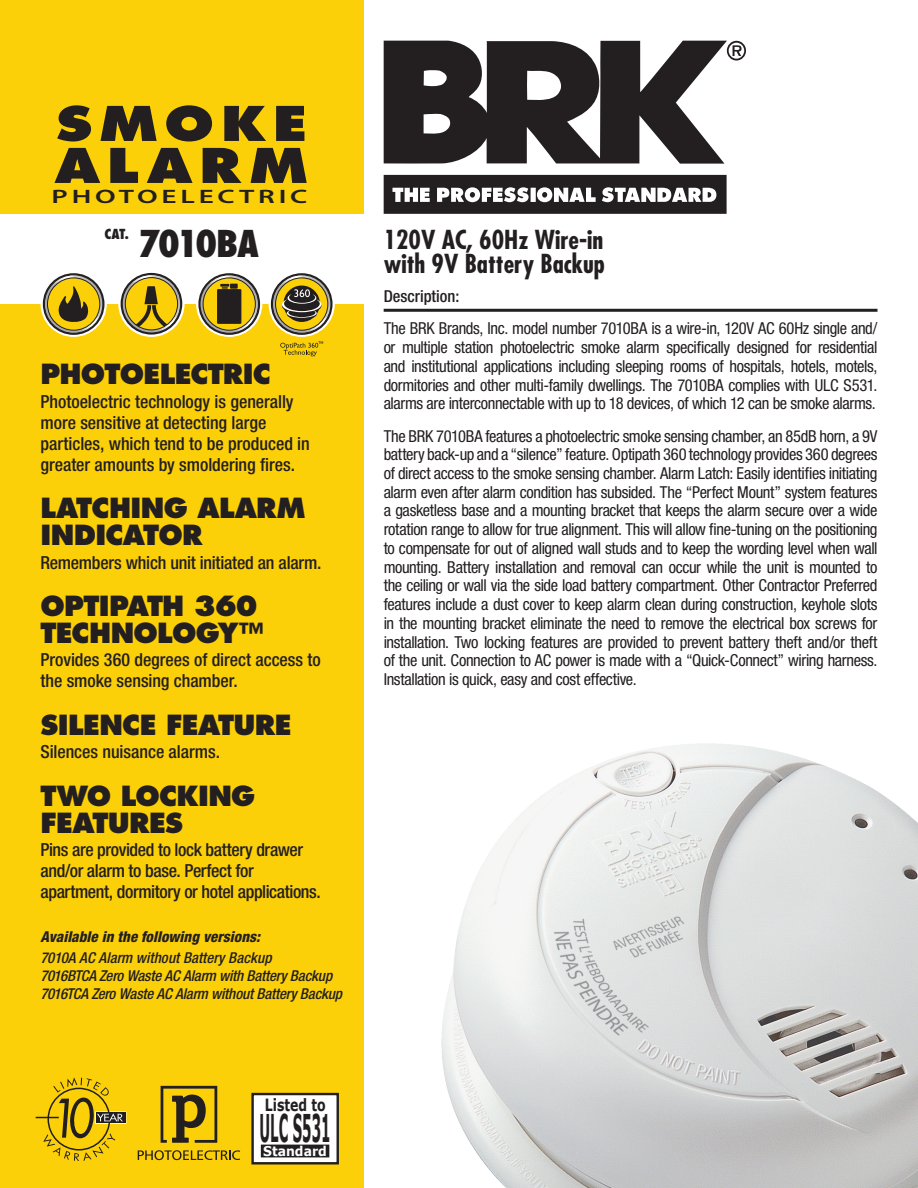
<style>
.page{position:relative;width:918px;height:1188px;background:#fff}
.page>*{position:absolute;margin:0;border:0;box-sizing:border-box;transform-origin:0 0}
.t1{font:800 46.5px/42px "Futura Std";letter-spacing:.125em;color:#231f20;scale:1.18 1}
.t2{font:700 38.25px "Verdana";color:#231f20;scale:.35 1}
.t3{font:800 condensed 36px "Futura Std";letter-spacing:-.06em;color:#231f20}
.t4{font:800 27px/27px "Futura Std";letter-spacing:-.025em;color:#231f20}
.t5{font:700 condensed 25.5px/24px "Futura Std";color:#231f20}
.t6{font:600 19.5px "Myriad Pro";letter-spacing:.13em;color:#231f20;scale:1.5 1}
.t7{font:500 condensed 18px/21px "Helvetica Neue LT Std";letter-spacing:-.005em;color:#231f20}
.t8{font:700 16.8px "Verdana";color:#231f20;scale:.74 1}
.t9{font:condensed 16.5px/18.8px "Helvetica Neue LT Std";letter-spacing:-.02em;color:#231f20;text-align:justify}
.t10{font:500 condensed 16.5px "Helvetica Neue LT Std";color:#231f20}
.t11{font:italic 500 condensed 15px/18px "Helvetica Neue LT Std";letter-spacing:-.01em;color:#231f20}
.t12{font:italic 800 condensed 15px "Helvetica Neue LT Std";color:#231f20}
.t13{font:700 13.5px "Verdana";color:#fff;scale:.93 1}
.t14{font:800 condensed 13.5px "Futura Std";color:#231f20}
</style>
<div class="page">
<div style="left:0;top:0;width:363px;height:1188px;background:#fcd008"></div>
<svg style="left:123px;top:1111px;width:3px;height:13px"></svg>
<div style="left:96px;top:1112px;width:29px;height:11px;background:#231f20"></div>
<svg style="left:36px;top:1077px;width:87px;height:84px"></svg>
<svg style="left:384px;top:175px;width:343px;height:39px"></svg>
<svg style="left:384px;top:41px;width:362px;height:123px"></svg>
<div style="left:0;top:214px;width:365px;height:90px;background:#fff"></div>
<svg style="left:118px;top:271px;width:67px;height:66px"></svg>
<svg style="left:121px;top:274px;width:60px;height:60px"></svg>
<svg style="left:196px;top:271px;width:66px;height:66px"></svg>
<svg style="left:199px;top:274px;width:60px;height:60px"></svg>
<hr style="left:384px;top:309px;width:494px;height:3px;background:#231f20">
<div style="left:253px;top:1094px;width:85px;height:69px;background:#fff"></div>
<div style="left:251px;top:1093px;width:88px;height:72px;border:2px solid #231f20"></div>
<div style="left:261px;top:1145px;width:68px;height:12px;background:#231f20"></div>
<svg style="left:41px;top:271px;width:66px;height:66px"></svg>
<svg style="left:44px;top:274px;width:60px;height:60px"></svg>
<svg style="left:269px;top:271px;width:66px;height:66px"></svg>
<svg style="left:272px;top:274px;width:60px;height:60px"></svg>
<svg style="left:280px;top:341px;width:43px;height:15px"></svg>
<img style="left:363px;top:703px;width:555px;height:485px">
<svg style="left:138px;top:1150px;width:102px;height:10px"></svg>
<svg style="left:161px;top:1086px;width:56px;height:57px"></svg>
<h1 class="t1" style="left:55px;top:103px;width:216px">SMOKE<br>ALARM</h1>
<p class="t6" style="left:52px;top:184px;width:172px">PHOTOELECTRIC</p>
<p class="t14" style="left:104px;top:225px;width:26px">CAT.</p>
<h3 class="t3" style="left:139px;top:221px;width:122px">7010BA</h3>
<h3 class="t4" style="left:40px;top:360px;width:232px">PHOTOELECTRIC</h3>
<p class="t7" style="left:40px;top:390px;width:271px">Photoelectric technology is generally more sensitive at detecting large particles, which tend to be produced in greater amounts by smoldering fires.</p>
<h3 class="t4" style="left:40px;top:494px;width:267px">LATCHING ALARM<br>INDICATOR</h3>
<p class="t7" style="left:40px;top:551px;width:282px">Remembers which unit initiated an alarm.</p>
<h3 class="t4" style="left:40px;top:592px;width:225px">OPTIPATH 360<br>TECHNOLOGY™</h3>
<p class="t7" style="left:40px;top:649px;width:282px">Provides 360 degrees of direct access to the smoke sensing chamber.</p>
<h3 class="t4" style="left:40px;top:711px;width:253px">SILENCE FEATURE</h3>
<p class="t7" style="left:40px;top:741px;width:181px">Silences nuisance alarms.</p>
<h3 class="t4" style="left:40px;top:782px;width:216px">TWO LOCKING<br>FEATURES</h3>
<p class="t7" style="left:40px;top:839px;width:282px">Pins are provided to lock battery drawer and/or alarm to base. Perfect for apartment, dormitory or hotel applications.</p>
<p class="t12" style="left:40px;top:928px;width:221px">Available in the following versions:</p>
<p class="t11" style="left:40px;top:949px;width:303px">7010A AC Alarm without Battery Backup<br>7016BTCA Zero Waste AC Alarm with Battery Backup<br>7016TCA Zero Waste AC Alarm without Battery Backup</p>
<p class="t8" style="left:265px;top:1094px;width:84px">Listed to</p>
<p class="t13" style="left:263px;top:1142px;width:70px">Standard</p>
<h2 class="t2" style="left:260px;top:1103px;width:204px">ULC S531</h2>
<h3 class="t5" style="left:384px;top:228px;width:223px">120V AC, 60Hz Wire-in with 9V Battery Backup</h3>
<p class="t10" style="left:384px;top:286px;width:77px">Description:</p>
<p class="t9" style="left:384px;top:319px;width:495px">The BRK Brands, Inc. model number 7010BA is a wire-in, 120V AC 60Hz single and/ or multiple station photoelectric smoke alarm specifically designed for residential and institutional applications including sleeping rooms of hospitals, hotels, motels, dormitories and other multi-family dwellings. The 7010BA complies with ULC S531. alarms are interconnectable with up to 18 devices, of which 12 can be smoke alarms.</p>
<p class="t9" style="left:384px;top:426px;width:495px">The BRK 7010BA features a photoelectric smoke sensing chamber, an 85dB horn, a 9V battery back-up and a “silence” feature. Optipath 360 technology provides 360 degrees of direct access to the smoke sensing chamber. Alarm Latch: Easily identifies initiating alarm even after alarm condition has subsided. The “Perfect Mount” system features a gasketless base and a mounting bracket that keeps the alarm secure over a wide rotation range to allow for true alignment. This will allow fine-tuning on the positioning to compensate for out of aligned wall studs and to keep the wording level when wall mounting. Battery installation and removal can occur while the unit is mounted to the ceiling or wall via the side load battery compartment. Other Contractor Preferred features include a dust cover to keep alarm clean during construction, keyhole slots in the mounting bracket eliminate the need to remove the electrical box screws for installation. Two locking features are provided to prevent battery theft and/or theft of the unit. Connection to AC power is made with a “Quick-Connect” wiring harness.<br>Installation is quick, easy and cost effective.</p>
</div>
